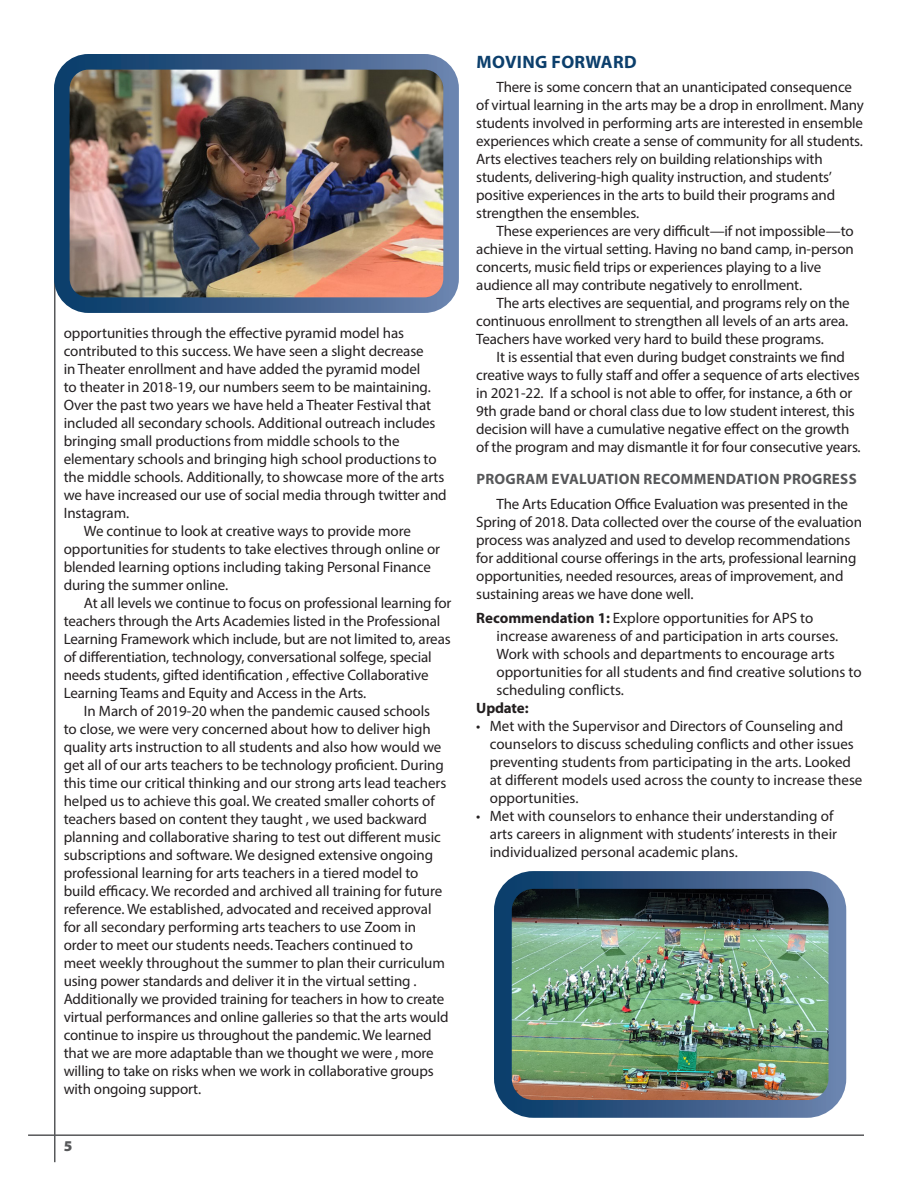
<style>
.page{position:relative;width:918px;height:1188px;background:#fff}
.page>*{position:absolute;margin:0;border:0;box-sizing:border-box;transform-origin:0 0}
.header-color{font:700 18px "Myriad Pro";letter-spacing:.02em;color:#0c3f6c}
.t1{font:15px/18px "Myriad Pro";letter-spacing:-.01em;color:#231f20}
.header2{font:700 15px "Myriad Pro";letter-spacing:.02em;color:#57585a}
.t2{font:700 15px "Myriad Pro";letter-spacing:-.01em;color:#231f20}
.t3{font:900 15px "Myriad Pro";color:#57585a}
.s1{font-weight:700}
</style>
<div class="page">
<hr style="left:54px;top:123px;width:2px;height:1039px;background:#57585a">
<hr style="left:28px;top:1134px;width:836px;height:2px;background:#57585a">
<img style="left:71px;top:71px;width:371px;height:225px">
<div style="left:54px;top:54px;width:405px;height:259px;border:16px solid #fff;border-radius:27px"></div>
<img style="left:513px;top:890px;width:314px;height:209px">
<div style="left:494px;top:871px;width:352px;height:247px;border:18px solid #fff;border-radius:30px"></div>
<p class="t1" style="left:64px;top:323px;width:385px">opportunities through the effective pyramid model has contributed to this success. We have seen a slight decrease<br>in Theater enrollment and have added the pyramid model<br>to theater in 2018-19, our numbers seem to be maintaining.<br>Over the past two years we have held a Theater Festival that included all secondary schools. Additional outreach includes bringing small productions from middle schools to the elementary schools and bringing high school productions to the middle schools. Additionally, to showcase more of the arts we have increased our use of social media through twitter and Instagram.</p>
<p class="t1" style="left:64px;top:521px;width:378px;text-indent:20px">We continue to look at creative ways to provide more opportunities for students to take electives through online or blended learning options including taking Personal Finance during the summer online.</p>
<p class="t1" style="left:64px;top:593px;width:389px;text-indent:20px">At all levels we continue to focus on professional learning for teachers through the Arts Academies listed in the Professional Learning Framework which include, but are not limited to, areas of differentiation, technology, conversational solfege, special needs students, gifted identification , effective Collaborative Learning Teams and Equity and Access in the Arts.</p>
<p class="t1" style="left:64px;top:701px;width:386px;text-indent:20px">In March of 2019-20 when the pandemic caused schools<br>to close, we were very concerned about how to deliver high quality arts instruction to all students and also how would we get all of our arts teachers to be technology proficient. During this time our critical thinking and our strong arts lead teachers helped us to achieve this goal. We created smaller cohorts of teachers based on content they taught , we used backward planning and collaborative sharing to test out different music subscriptions and software. We designed extensive ongoing professional learning for arts teachers in a tiered model to build efficacy. We recorded and archived all training for future reference. We established, advocated and received approval for all secondary performing arts teachers to use Zoom in order to meet our students needs. Teachers continued to meet weekly throughout the summer to plan their curriculum using power standards and deliver it in the virtual setting .<br>Additionally we provided training for teachers in how to create virtual performances and online galleries so that the arts would continue to inspire us throughout the pandemic. We learned that we are more adaptable than we thought we were , more willing to take on risks when we work in collaborative groups with ongoing support.</p>
<p class="t3" style="left:64px;top:1136px;width:10px">5</p>
<p class="header-color" style="left:476px;top:51px;width:162px">MOVING FORWARD</p>
<p class="t1" style="left:476px;top:78px;width:389px;text-indent:20px">There is some concern that an unanticipated consequence of virtual learning in the arts may be a drop in enrollment. Many students involved in performing arts are interested in ensemble experiences which create a sense of community for all students.<br>Arts electives teachers rely on building relationships with students, delivering-high quality instruction, and students’ positive experiences in the arts to build their programs and strengthen the ensembles.</p>
<p class="t1" style="left:476px;top:222px;width:379px;text-indent:20px">These experiences are very difficult—if not impossible—to achieve in the virtual setting. Having no band camp, in-person concerts, music field trips or experiences playing to a live audience all may contribute negatively to enrollment.</p>
<p class="t1" style="left:476px;top:294px;width:375px;text-align:justify;text-indent:20px">The arts electives are sequential, and programs rely on the continuous enrollment to strengthen all levels of an arts area.<br>Teachers have worked very hard to build these programs.</p>
<p class="t1" style="left:476px;top:348px;width:386px;text-indent:20px">It is essential that even during budget constraints we find creative ways to fully staff and offer a sequence of arts electives in 2021-22. If a school is not able to offer, for instance, a 6th or 9th grade band or choral class due to low student interest, this decision will have a cumulative negative effect on the growth of the program and may dismantle it for four consecutive years.</p>
<p class="header2" style="left:476px;top:470px;width:382px">PROGRAM EVALUATION RECOMMENDATION PROGRESS</p>
<p class="t1" style="left:476px;top:494px;width:387px;text-indent:20px">The Arts Education Office Evaluation was presented in the Spring of 2018. Data collected over the course of the evaluation process was analyzed and used to develop recommendations for additional course offerings in the arts, professional learning opportunities, needed resources, areas of improvement, and sustaining areas we have done well.</p>
<p class="t1" style="left:497px;top:609px;width:367px;text-indent:-20px"><span class="s1">Recommendation 1:</span> Explore opportunities for APS to increase awareness of and participation in arts courses.<br>Work with schools and departments to encourage arts opportunities for all students and find creative solutions to scheduling conflicts.</p>
<p class="t2" style="left:476px;top:700px;width:54px">Update:</p>
<p class="t1" style="left:490px;top:717px;width:374px;text-indent:-14px">• Met with the Supervisor and Directors of Counseling and counselors to discuss scheduling conflicts and other issues preventing students from participating in the arts. Looked at different models used across the county to increase these opportunities.</p>
<p class="t1" style="left:490px;top:807px;width:349px;text-indent:-14px">• Met with counselors to enhance their understanding of arts careers in alignment with students’ interests in their individualized personal academic plans.</p>
</div>
